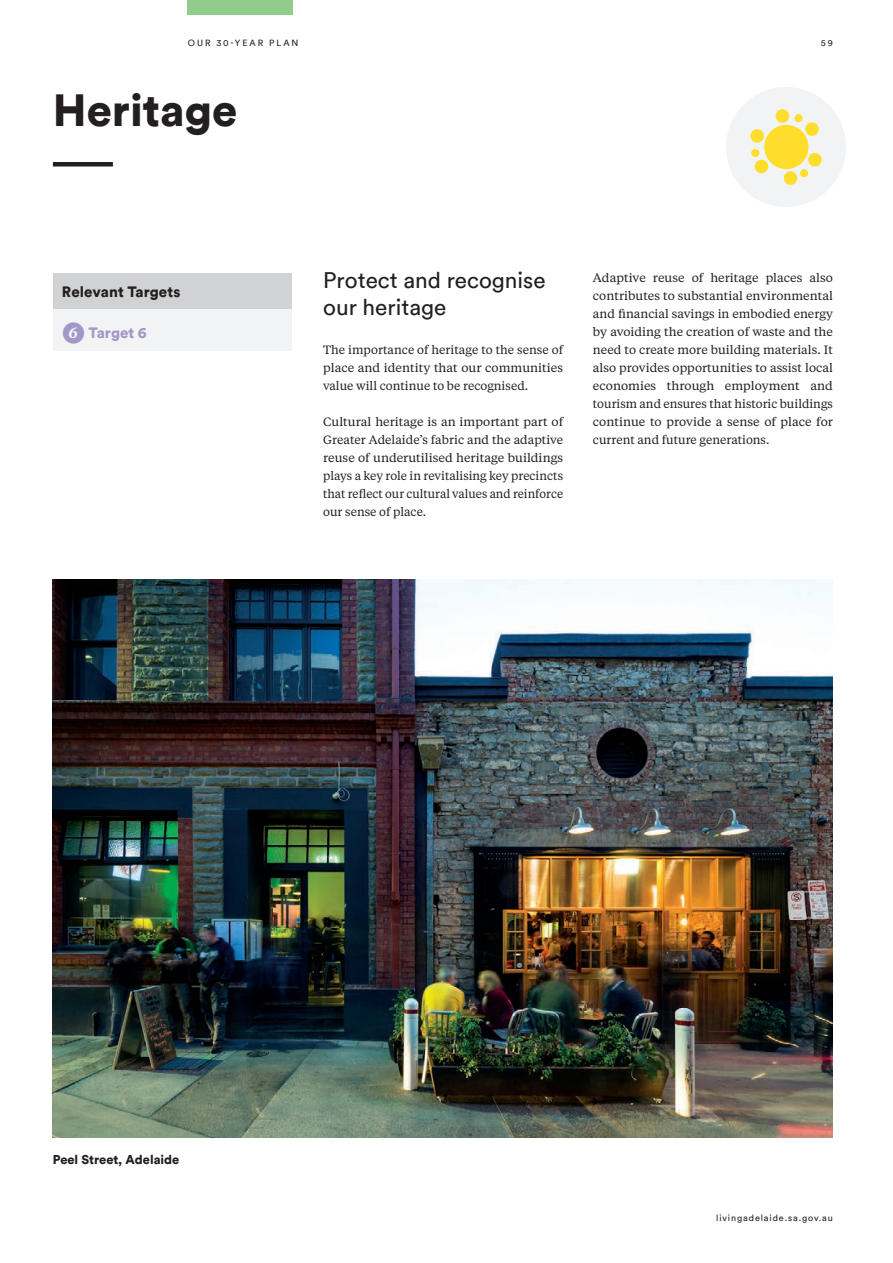
<style>
.page{position:relative;width:893px;height:1263px;background:#fff}
.page>*{position:absolute;margin:0;border:0;box-sizing:border-box;transform-origin:0 0}
.H1_5-Circular30pt_Po{font:900 45px "Circular TT";color:#231f20}
.Q2-Circular_15pt_Int{font:22.5px/27px "Circular TT";color:#231f20}
.Target_Description{font:900 15px "Circular TT";color:#231f20}
.Target_2{font:900 15px "Circular TT";color:#a397c8}
.Photo_Caption{font:900 12.75px "Circular TT";color:#231f20}
.B2-8pt-Body{font:12px/18px "Tiempos Text";color:#231f20;text-align:justify;scale:1.04 1}
.B2-8pt-Body-2{font:12px/18px "Tiempos Text";color:#231f20;text-align:justify}
.t1{font:9px "Circular TT";letter-spacing:.1em;color:#231f20}
.s1{font-family:"Circular Numbers Regular";font-weight:400}
</style>
<div class="page">
<div style="left:188px;top:0;width:105px;height:15px;background:#91cc8a"></div>
<div style="left:726px;top:87px;width:120px;height:120px;background:#f2f3f4;border-radius:50%"></div>
<div style="left:764px;top:125px;width:44px;height:44px;background:#ffdd2b;border-radius:50%"></div>
<svg style="left:775px;top:109px;width:15px;height:14px"></svg>
<div style="left:794px;top:114px;width:9px;height:8px;background:#ffdd2b;border-radius:50%"></div>
<div style="left:800px;top:169px;width:8px;height:9px;background:#ffdd2b;border-radius:50%"></div>
<div style="left:751px;top:149px;width:9px;height:8px;background:#ffdd2b;border-radius:50%"></div>
<svg style="left:805px;top:122px;width:14px;height:14px"></svg>
<svg style="left:808px;top:153px;width:14px;height:14px"></svg>
<svg style="left:750px;top:129px;width:14px;height:14px"></svg>
<svg style="left:754px;top:159px;width:15px;height:15px"></svg>
<svg style="left:783px;top:171px;width:15px;height:14px"></svg>
<div style="left:53px;top:162px;width:60px;height:5px;background:#231f20"></div>
<div style="left:53px;top:273px;width:238px;height:36px;background:#d1d2d4"></div>
<div style="left:53px;top:309px;width:238px;height:42px;background:#f2f3f4"></div>
<img style="left:53px;top:579px;width:780px;height:558px">
<p class="t1" style="left:188px;top:38px;width:62px">Our 30-Year</p>
<p class="t1" style="left:269px;top:38px;width:31px">Pla n</p>
<p class="t1" style="left:821px;top:38px;width:14px">59</p>
<p class="H1_5-Circular30pt_Po" style="left:53px;top:80px;width:186px">Heritage</p>
<p class="Target_Description" style="left:62px;top:282px;width:120px">Relevant Targets</p>
<p class="Target_2" style="left:62px;top:322px;width:86px"><span class="s1">6</span> Target 6</p>
<p class="Q2-Circular_15pt_Int" style="left:323px;top:266px;width:224px">Protect and recognise our heritage</p>
<p class="B2-8pt-Body-2" style="left:323px;top:340px;width:241px">The importance of heritage to the sense of place and identity that our communities value will continue to be recognised.</p>
<p class="B2-8pt-Body" style="left:323px;top:412px;width:232px">Cultural heritage is an important part of Greater Adelaide’s fabric and the adaptive reuse of underutilised heritage buildings plays a key role in revitalising key precincts that reflect our cultural values and reinforce our sense of place.</p>
<p class="B2-8pt-Body" style="left:593px;top:268px;width:232px">Adaptive reuse of heritage places also contributes to substantial environmental and financial savings in embodied energy by avoiding the creation of waste and the need to create more building materials. It also provides opportunities to assist local economies through employment and tourism and ensures that historic buildings continue to provide a sense of place for current and future generations.</p>
<p class="Photo_Caption" style="left:53px;top:1151px;width:128px">Peel Street, Adelaide</p>
<p class="t1" style="left:716px;top:1212px;width:118px">livingadelaide.sa.gov.au</p>
</div>
